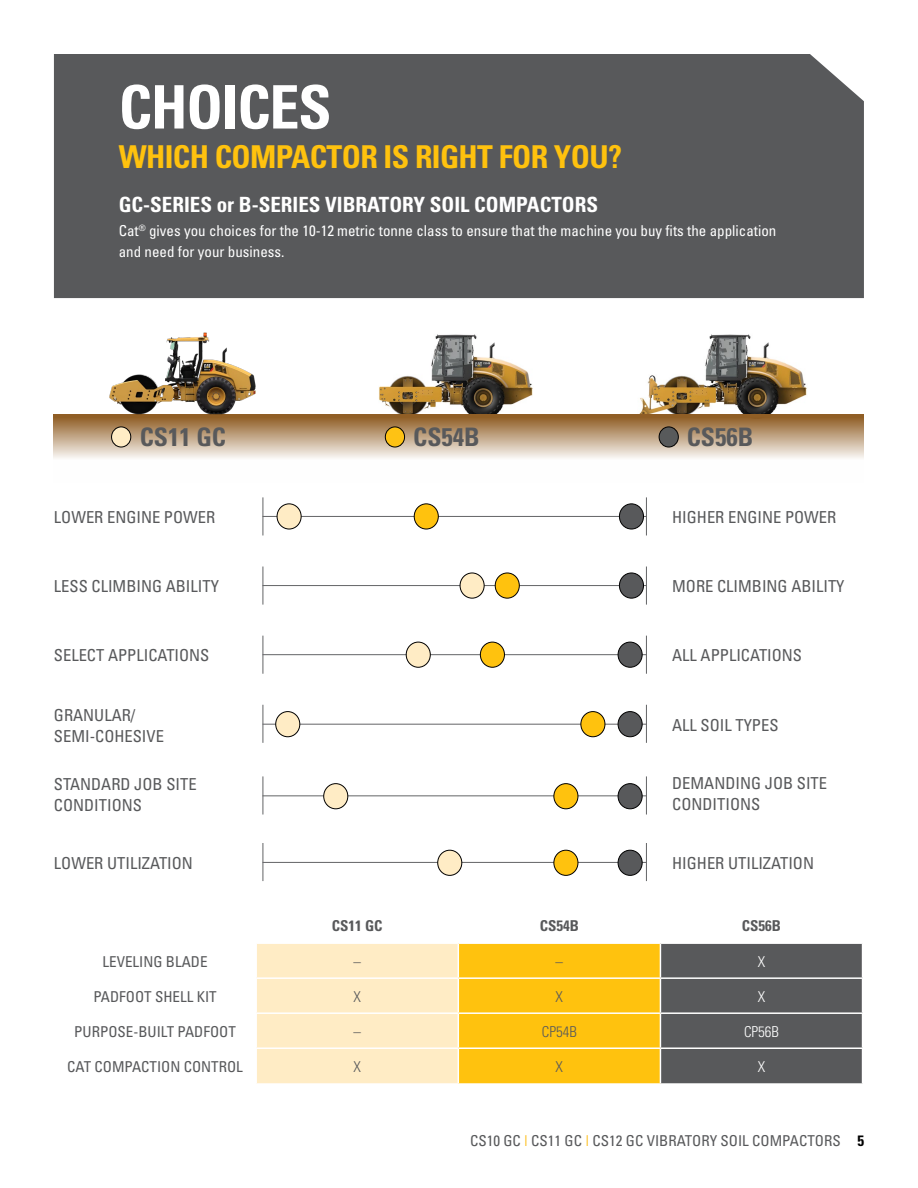
<style>
.page{position:relative;width:918px;height:1188px;background:#fff}
.page>*{position:absolute;margin:0;border:0;box-sizing:border-box;transform-origin:0 0}
.t1{font:700 condensed 60px "Univers";letter-spacing:-.02em;color:#fff}
.t2{font:700 condensed 31.5px "Univers";letter-spacing:-.02em;color:#ffc20e}
.t3{font:700 condensed 25.5px "Univers";color:#58595b}
.t4{font:700 condensed 21px "Univers";color:#fff}
.t5{font:condensed 16.5px/21px "Univers";color:#58595b}
.t6{font:condensed 15px/21px "Univers";color:#fff}
.t7{font:condensed 15px "Univers";color:#58595b}
.t8{font:700 condensed 15px "Univers";color:#58595b}
.t9{font:300 condensed 15px "Univers";color:#58595b}
.t10{font:300 condensed 15px "Univers";color:#fff}
.s1{color:#fdba12}
.s2{font-weight:700;color:#000}
</style>
<div class="page">
<img style="left:378px;top:334px;width:156px;height:81px">
<img style="left:638px;top:334px;width:169px;height:81px">
<svg style="left:54px;top:415px;width:810px;height:43px;background:#c3a98b"></svg>
<div style="left:54px;top:54px;width:810px;height:244px;background:#58595b"></div>
<hr style="left:646px;top:497px;width:1px;height:38px;background:#636466">
<hr style="left:646px;top:567px;width:1px;height:38px;background:#636466">
<hr style="left:646px;top:636px;width:1px;height:38px;background:#636466">
<hr style="left:646px;top:705px;width:1px;height:38px;background:#636466">
<hr style="left:646px;top:776px;width:1px;height:39px;background:#636466">
<hr style="left:646px;top:843px;width:1px;height:38px;background:#636466">
<hr style="left:263px;top:497px;width:1px;height:38px;background:#636466">
<hr style="left:263px;top:516px;width:383px;height:1px;background:#636466">
<hr style="left:263px;top:567px;width:1px;height:38px;background:#636466">
<hr style="left:263px;top:585px;width:383px;height:1px;background:#636466">
<hr style="left:263px;top:636px;width:1px;height:38px;background:#636466">
<hr style="left:263px;top:654px;width:383px;height:1px;background:#636466">
<hr style="left:263px;top:705px;width:1px;height:38px;background:#636466">
<hr style="left:263px;top:724px;width:383px;height:1px;background:#636466">
<hr style="left:263px;top:776px;width:1px;height:39px;background:#636466">
<hr style="left:263px;top:795px;width:383px;height:1px;background:#636466">
<hr style="left:263px;top:843px;width:1px;height:38px;background:#636466">
<hr style="left:263px;top:862px;width:383px;height:1px;background:#636466">
<div style="left:619px;top:504px;width:25px;height:25px;background:#58595b;border-radius:50%"></div>
<div style="left:619px;top:503px;width:25px;height:26px;border:1px solid #000;border-radius:50%"></div>
<div style="left:277px;top:504px;width:24px;height:25px;background:#ffecc5;border-radius:50%"></div>
<div style="left:277px;top:503px;width:25px;height:26px;border:1px solid #000;border-radius:50%"></div>
<div style="left:414px;top:504px;width:24px;height:25px;background:#ffc20e;border-radius:50%"></div>
<div style="left:414px;top:503px;width:25px;height:26px;border:1px solid #000;border-radius:50%"></div>
<div style="left:619px;top:573px;width:25px;height:25px;background:#58595b;border-radius:50%"></div>
<div style="left:619px;top:573px;width:25px;height:26px;border:1px solid #000;border-radius:50%"></div>
<div style="left:460px;top:573px;width:24px;height:25px;background:#ffecc5;border-radius:50%"></div>
<div style="left:460px;top:573px;width:25px;height:26px;border:1px solid #000;border-radius:50%"></div>
<div style="left:495px;top:573px;width:24px;height:25px;background:#ffc20e;border-radius:50%"></div>
<div style="left:495px;top:573px;width:25px;height:26px;border:1px solid #000;border-radius:50%"></div>
<div style="left:618px;top:642px;width:24px;height:25px;background:#58595b;border-radius:50%"></div>
<div style="left:618px;top:642px;width:25px;height:26px;border:1px solid #000;border-radius:50%"></div>
<div style="left:406px;top:642px;width:24px;height:25px;background:#ffecc5;border-radius:50%"></div>
<div style="left:406px;top:642px;width:25px;height:26px;border:1px solid #000;border-radius:50%"></div>
<div style="left:480px;top:642px;width:24px;height:25px;background:#ffc20e;border-radius:50%"></div>
<div style="left:480px;top:642px;width:25px;height:26px;border:1px solid #000;border-radius:50%"></div>
<div style="left:618px;top:712px;width:24px;height:25px;background:#58595b;border-radius:50%"></div>
<div style="left:618px;top:711px;width:25px;height:26px;border:1px solid #000;border-radius:50%"></div>
<div style="left:276px;top:712px;width:24px;height:25px;background:#ffecc5;border-radius:50%"></div>
<div style="left:275px;top:711px;width:25px;height:26px;border:1px solid #000;border-radius:50%"></div>
<div style="left:581px;top:712px;width:24px;height:25px;background:#ffc20e;border-radius:50%"></div>
<div style="left:580px;top:711px;width:25px;height:26px;border:1px solid #000;border-radius:50%"></div>
<div style="left:618px;top:784px;width:24px;height:25px;background:#58595b;border-radius:50%"></div>
<div style="left:618px;top:783px;width:25px;height:26px;border:1px solid #000;border-radius:50%"></div>
<div style="left:324px;top:784px;width:24px;height:25px;background:#ffecc5;border-radius:50%"></div>
<div style="left:323px;top:783px;width:25px;height:26px;border:1px solid #000;border-radius:50%"></div>
<div style="left:554px;top:784px;width:24px;height:25px;background:#ffc20e;border-radius:50%"></div>
<div style="left:553px;top:783px;width:25px;height:26px;border:1px solid #000;border-radius:50%"></div>
<div style="left:618px;top:850px;width:24px;height:25px;background:#58595b;border-radius:50%"></div>
<div style="left:618px;top:850px;width:25px;height:26px;border:1px solid #000;border-radius:50%"></div>
<div style="left:438px;top:850px;width:24px;height:25px;background:#ffecc5;border-radius:50%"></div>
<div style="left:437px;top:850px;width:25px;height:26px;border:1px solid #000;border-radius:50%"></div>
<div style="left:554px;top:850px;width:24px;height:25px;background:#ffc20e;border-radius:50%"></div>
<div style="left:553px;top:850px;width:25px;height:26px;border:1px solid #000;border-radius:50%"></div>
<div style="left:112px;top:427px;width:19px;height:20px;background:#ffecc5;border-radius:50%"></div>
<div style="left:111px;top:427px;width:20px;height:20px;border:1px solid #000;border-radius:50%"></div>
<div style="left:385px;top:427px;width:20px;height:20px;background:#fec214;border-radius:50%"></div>
<div style="left:385px;top:427px;width:20px;height:20px;border:1px solid #000;border-radius:50%"></div>
<div style="left:659px;top:427px;width:19px;height:20px;background:#585a5b;border-radius:50%"></div>
<div style="left:659px;top:427px;width:20px;height:20px;border:1px solid #000;border-radius:50%"></div>
<img style="left:105px;top:332px;width:155px;height:105px">
<svg style="left:257px;top:944px;width:605px;height:139px;background:#c7ad64"></svg>
<hr style="left:458px;top:944px;width:1px;height:33px;background:#fff">
<hr style="left:660px;top:944px;width:1px;height:33px;background:#fff">
<hr style="left:255px;top:977px;width:203px;height:2px;background:#fff">
<hr style="left:458px;top:977px;width:202px;height:2px;background:#fff">
<hr style="left:458px;top:979px;width:1px;height:33px;background:#fff">
<hr style="left:660px;top:977px;width:203px;height:2px;background:#fff">
<hr style="left:660px;top:979px;width:1px;height:33px;background:#fff">
<hr style="left:255px;top:1012px;width:203px;height:2px;background:#fff">
<hr style="left:458px;top:1012px;width:202px;height:2px;background:#fff">
<hr style="left:458px;top:1014px;width:1px;height:33px;background:#fff">
<hr style="left:660px;top:1012px;width:203px;height:2px;background:#fff">
<hr style="left:660px;top:1014px;width:1px;height:33px;background:#fff">
<hr style="left:255px;top:1047px;width:203px;height:2px;background:#fff">
<hr style="left:458px;top:1047px;width:202px;height:2px;background:#fff">
<hr style="left:458px;top:1049px;width:1px;height:34px;background:#fff">
<hr style="left:660px;top:1047px;width:203px;height:2px;background:#fff">
<hr style="left:660px;top:1049px;width:1px;height:34px;background:#fff">
<h1 class="t1" style="left:119px;top:70px;width:214px">CHOICES</h1>
<h2 class="t2" style="left:119px;top:137px;width:505px">WHICH COMPACTOR IS RIGHT FOR YOU?</h2>
<p class="t4" style="left:119px;top:192px;width:481px">GC-SERIES or B-SERIES VIBRATORY SOIL COMPACTORS</p>
<p class="t6" style="left:119px;top:220px;width:659px">Cat<sup>®</sup> gives you choices for the 10-12 metric tonne class to ensure that the machine you buy fits the application and need for your business.</p>
<h3 class="t3" style="left:140px;top:422px;width:88px">CS11 GC</h3>
<h3 class="t3" style="left:413px;top:422px;width:68px">CS54B</h3>
<h3 class="t3" style="left:687px;top:422px;width:68px">CS56B</h3>
<p class="t5" style="left:54px;top:506px;width:163px">LOWER ENGINE POWER</p>
<p class="t5" style="left:672px;top:506px;width:166px">HIGHER ENGINE POWER</p>
<p class="t5" style="left:54px;top:575px;width:166px">LESS CLIMBING ABILITY</p>
<p class="t5" style="left:672px;top:575px;width:174px">MORE CLIMBING ABILITY</p>
<p class="t5" style="left:54px;top:645px;width:157px">SELECT APPLICATIONS</p>
<p class="t5" style="left:672px;top:645px;width:131px">ALL APPLICATIONS</p>
<p class="t5" style="left:54px;top:704px;width:112px">GRANULAR/<br>SEMI-COHESIVE</p>
<p class="t5" style="left:672px;top:714px;width:108px">ALL SOIL TYPES</p>
<p class="t5" style="left:54px;top:774px;width:144px">STANDARD JOB SITE<br>CONDITIONS</p>
<p class="t5" style="left:672px;top:772px;width:156px">DEMANDING JOB SITE<br>CONDITIONS</p>
<p class="t5" style="left:54px;top:852px;width:141px">LOWER UTILIZATION</p>
<p class="t5" style="left:672px;top:852px;width:143px">HIGHER UTILIZATION</p>
<p class="t8" style="left:332px;top:917px;width:52px">CS11 GC</p>
<p class="t8" style="left:540px;top:917px;width:41px">CS54B</p>
<p class="t8" style="left:742px;top:917px;width:41px">CS56B</p>
<p class="t7" style="left:103px;top:952px;width:106px">LEVELING BLADE</p>
<p class="t9" style="left:353px;top:952px;width:9px">–</p>
<p class="t9" style="left:556px;top:952px;width:9px">–</p>
<p class="t10" style="left:758px;top:952px;width:9px">X</p>
<p class="t7" style="left:93px;top:987px;width:125px">PADFOOT SHELL KIT</p>
<p class="t9" style="left:353px;top:987px;width:9px">X</p>
<p class="t9" style="left:556px;top:987px;width:9px">X</p>
<p class="t10" style="left:758px;top:987px;width:9px">X</p>
<p class="t7" style="left:74px;top:1022px;width:163px">PURPOSE-BUILT PADFOOT</p>
<p class="t9" style="left:353px;top:1022px;width:9px">–</p>
<p class="t9" style="left:542px;top:1022px;width:36px">CP54B</p>
<p class="t10" style="left:744px;top:1022px;width:36px">CP56B</p>
<p class="t7" style="left:67px;top:1057px;width:177px">CAT COMPACTION CONTROL</p>
<p class="t9" style="left:353px;top:1057px;width:9px">X</p>
<p class="t9" style="left:556px;top:1057px;width:9px">X</p>
<p class="t10" style="left:758px;top:1057px;width:9px">X</p>
<p class="t7" style="left:470px;top:1131px;width:395px">CS10 GC <span class="s1">|</span> CS11 GC <span class="s1">|</span> CS12 GC VIBRATORY SOIL COMPACTORS <span class="s2">5</span></p>
</div>
